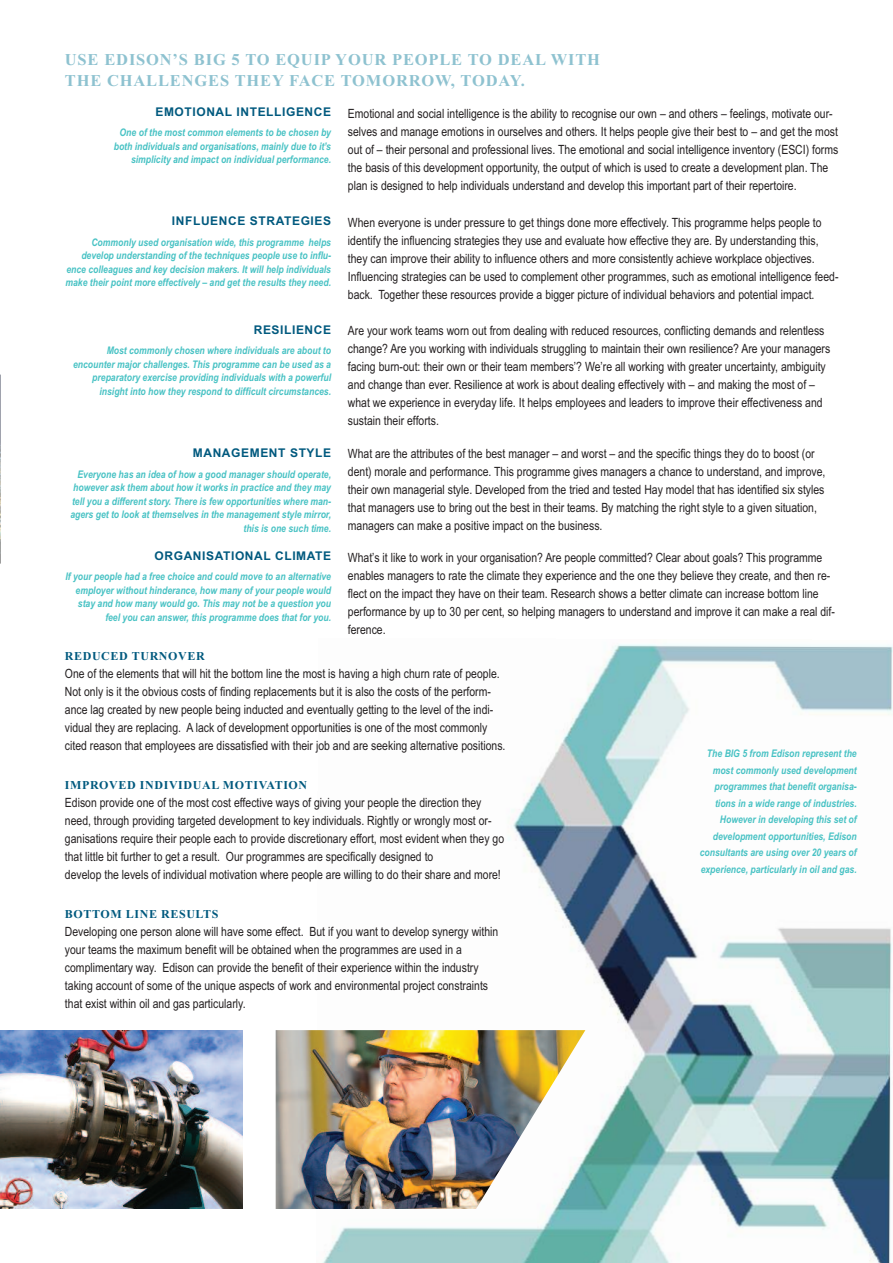
<style>
.page{position:relative;width:893px;height:1263px;background:#fff}
.page>*{position:absolute;margin:0;border:0;box-sizing:border-box;transform-origin:0 0}
.t1{font:700 16.5px/21px "Times New Roman";letter-spacing:.05em;color:#8ec2d0}
.t2{font:12.75px/18px "Arial Narrow";color:#231f20}
.t3{font:700 12px "Arial";letter-spacing:.05em;color:#00597e}
.t4{font:700 12px "Times New Roman";letter-spacing:.05em;color:#00597e}
.t5{font:italic 700 10.5px/13.5px "Arial Narrow";color:#48c2c4;text-align:right}
</style>
<div class="page">
<img style="left:322px;top:644px;width:571px;height:619px">
<img style="left:0;top:375px;width:1px;height:189px">
<img style="left:276px;top:1030px;width:309px;height:179px">
<img style="left:0;top:1030px;width:243px;height:179px">
<p class="t1" style="left:65px;top:49px;width:537px">USE EDISON’S BIG 5 TO EQUIP YOUR PEOPLE TO DEAL WITH<br>THE CHALLENGES THEY FACE TOMORROW, TODAY.</p>
<p class="t3" style="left:155px;top:105px;width:177px">EMOTIONAL INTELLIGENCE</p>
<p class="t5" style="left:114px;top:126px;width:219px">One of the most common elements to be chosen by both individuals and organisations, mainly due to it’s simplicity and impact on individual performance.</p>
<p class="t3" style="left:172px;top:214px;width:161px">INFLUENCE STRATEGIES</p>
<p class="t5" style="left:65px;top:235px;width:267px">Commonly used organisation wide, this programme helps develop understanding of the techniques people use to influ&shy;ence colleagues and key decision makers. It will help individuals make their point more effectively – and get the results they need.</p>
<p class="t3" style="left:254px;top:323px;width:79px">RESILIENCE</p>
<p class="t5" style="left:73px;top:344px;width:259px">Most commonly chosen where individuals are about to encounter major challenges. This programme can be used as a preparatory exercise providing individuals with a powerful insight into how they respond to difficult circumstances.</p>
<p class="t3" style="left:193px;top:446px;width:140px">MANAGEMENT STYLE</p>
<p class="t5" style="left:70px;top:467px;width:262px">Everyone has an idea of how a good manager should operate, however ask them about how it works in practice and they may tell you a different story. There is few opportunities where man&shy;agers get to look at themselves in the management style mirror, this is one such time.</p>
<p class="t3" style="left:155px;top:549px;width:178px">ORGANISATIONAL CLIMATE</p>
<p class="t5" style="left:65px;top:570px;width:267px">If your people had a free choice and could move to an alternative employer without hinderance, how many of your people would stay and how many would go. This may not be a question you feel you can answer, this programme does that for you.</p>
<p class="t2" style="left:348px;top:105px;width:492px">Emotional and social intelligence is the ability to recognise our own – and others – feelings, motivate our&shy;selves and manage emotions in ourselves and others. It helps people give their best to – and get the most out of – their personal and professional lives. The emotional and social intelligence inventory (ESCI) forms the basis of this development opportunity, the output of which is used to create a development plan. The plan is designed to help individuals understand and develop this important part of their repertoire.</p>
<p class="t2" style="left:348px;top:213px;width:492px">When everyone is under pressure to get things done more effectively. This programme helps people to identify the influencing strategies they use and evaluate how effective they are. By understanding this, they can improve their ability to influence others and more consistently achieve workplace objectives.<br>Influencing strategies can be used to complement other programmes, such as emotional intelligence feed&shy;back. Together these resources provide a bigger picture of individual behaviors and potential impact.</p>
<p class="t2" style="left:348px;top:322px;width:484px">Are your work teams worn out from dealing with reduced resources, conflicting demands and relentless change? Are you working with individuals struggling to maintain their own resilience? Are your managers facing burn-out: their own or their team members’? We’re all working with greater uncertainty, ambiguity and change than ever. Resilience at work is about dealing effectively with – and making the most of – what we experience in everyday life. It helps employees and leaders to improve their effectiveness and sustain their efforts.</p>
<p class="t2" style="left:348px;top:445px;width:479px">What are the attributes of the best manager – and worst – and the specific things they do to boost (or dent) morale and performance. This programme gives managers a chance to understand, and improve, their own managerial style. Developed from the tried and tested Hay model that has identified six styles that managers use to bring out the best in their teams. By matching the right style to a given situation, managers can make a positive impact on the business.</p>
<p class="t2" style="left:348px;top:549px;width:489px">What’s it like to work in your organisation? Are people committed? Clear about goals? This programme enables managers to rate the climate they experience and the one they believe they create, and then re&shy;flect on the impact they have on their team. Research shows a better climate can increase bottom line performance by up to 30 per cent, so helping managers to understand and improve it can make a real dif&shy;ference.</p>
<p class="t4" style="left:65px;top:649px;width:141px">REDUCED TURNOVER</p>
<p class="t2" style="left:65px;top:665px;width:442px">One of the elements that will hit the bottom line the most is having a high churn rate of people.<br>Not only is it the obvious costs of finding replacements but it is also the costs of the perform&shy;ance lag created by new people being inducted and eventually getting to the level of the indi&shy;vidual they are replacing. A lack of development opportunities is one of the most commonly cited reason that employees are dissatisfied with their job and are seeking alternative positions.</p>
<p class="t4" style="left:65px;top:778px;width:244px">IMPROVED INDIVIDUAL MOTIVATION</p>
<p class="t2" style="left:65px;top:794px;width:441px">Edison provide one of the most cost effective ways of giving your people the direction they need, through providing targeted development to key individuals. Rightly or wrongly most or&shy;ganisations require their people each to provide discretionary effort, most evident when they go that little bit further to get a result. Our programmes are specifically designed to<br>develop the levels of individual motivation where people are willing to do their share and more!</p>
<p class="t4" style="left:65px;top:907px;width:155px">BOTTOM LINE RESULTS</p>
<p class="t2" style="left:65px;top:923px;width:435px">Developing one person alone will have some effect. But if you want to develop synergy within your teams the maximum benefit will be obtained when the programmes are used in a complimentary way. Edison can provide the benefit of their experience within the industry taking account of some of the unique aspects of work and environmental project constraints that exist within oil and gas particularly.</p>
<p class="t5" style="left:700px;top:745px;width:158px;line-height:16.5px">The BIG 5 from Edison represent the most commonly used development programmes that benefit organisa&shy;tions in a wide range of industries.<br>However in developing this set of development opportunities, Edison consultants are using over 20 years of experience, particularly in oil and gas.</p>
</div>
